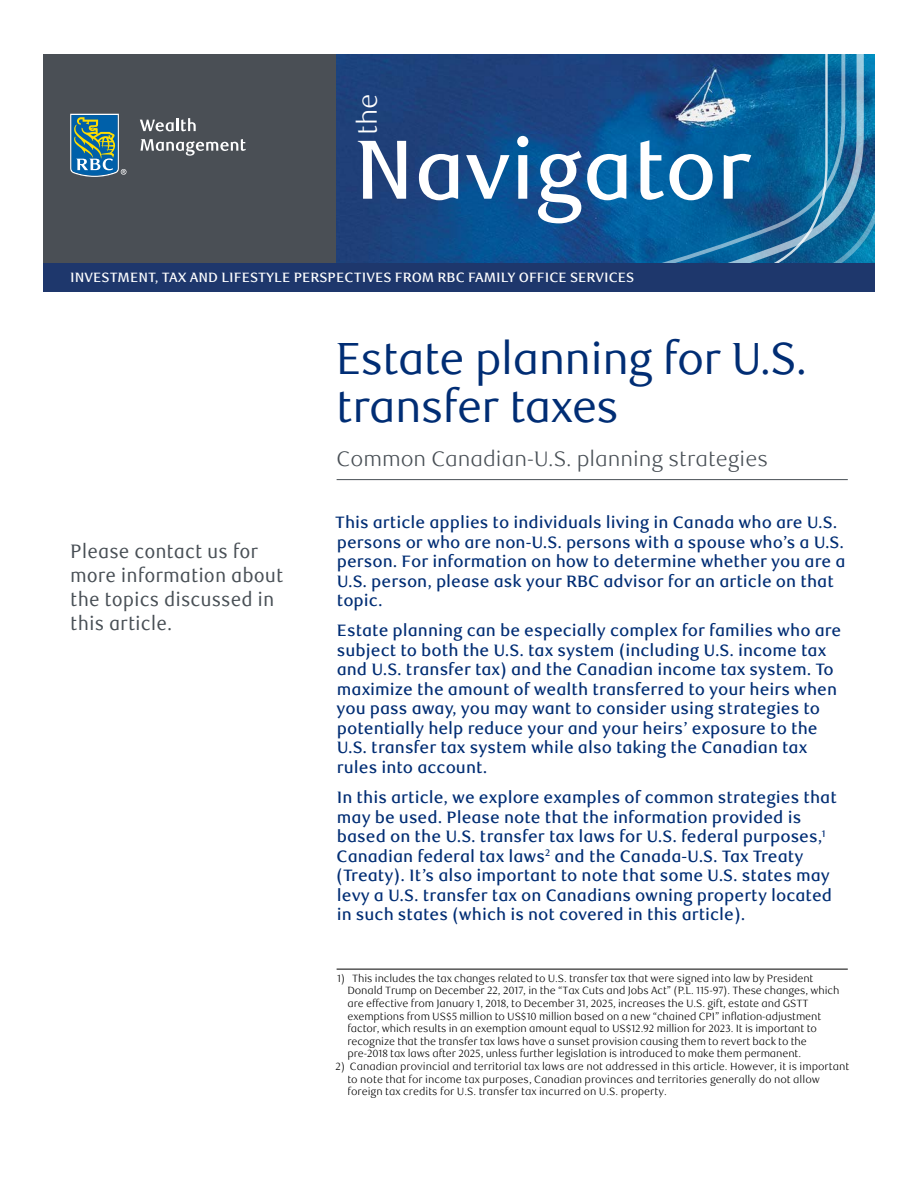
<style>
.page{position:relative;width:918px;height:1188px;background:#fff}
.page>*{position:absolute;margin:0;border:0;box-sizing:border-box;transform-origin:0 0}
.t1{font:500 84px "RBC Text";letter-spacing:-.01em;color:#fff}
._1-Main_Title{font:45px/48px "RBC Display";color:#002d74}
.t2{font:300 27px "RBC Text";color:#fff}
._2-Subtitle{font:300 21px "RBC Text";color:#484f55}
.t3{font:19.5px/24px "RBC Text Cond";color:#484f55}
._3-Intro_Text{font:500 16.5px/19.5px "RBC Text";color:#002d74}
.t4{font:500 13.5px "RBC Text";color:#fff}
._3-Intro_Text-2{font:300 10.5px/12.6px "RBC Text";letter-spacing:-.01em;color:#000}
</style>
<div class="page">
<div style="left:43px;top:54px;width:294px;height:211px;background:#4a4f55"></div>
<img style="left:337px;top:54px;width:107px;height:210px">
<svg style="left:864px;top:54px;width:11px;height:210px;background:#0b71a3"></svg>
<svg style="left:444px;top:54px;width:420px;height:210px;background:#145a94"></svg>
<div style="left:43px;top:264px;width:832px;height:28px;background:#1e376c"></div>
<svg style="left:70px;top:114px;width:56px;height:63px;background:#4e818d"></svg>
<svg style="left:140px;top:118px;width:56px;height:13px"></svg>
<svg style="left:141px;top:139px;width:105px;height:17px"></svg>
<hr style="left:337px;top:479px;width:511px;height:1px;background:#484f55">
<hr style="left:337px;top:969px;width:511px;height:1px;background:#000">
<h3 class="t2" style="left:352px;top:135px;width:43px;rotate:-90deg">the</h3>
<h1 class="t1" style="left:354px;top:120px;width:399px">Navigator</h1>
<p class="t4" style="left:70px;top:270px;width:566px">INVESTMENT, TAX AND LIFESTYLE PERSPECTIVES FROM RBC FAMILY OFFICE SERVICES</p>
<p class="t3" style="left:70px;top:540px;width:215px">Please contact us for more information about the topics discussed in this article.</p>
<h1 class="_1-Main_Title" style="left:337px;top:335px;width:472px">Estate planning for U.S. transfer taxes</h1>
<p class="_2-Subtitle" style="left:337px;top:446px;width:433px">Common Canadian-U.S. planning strategies</p>
<p class="_3-Intro_Text" style="left:335px;top:513px;width:512px">This article applies to individuals living in Canada who are U.S. persons or who are non-U.S. persons with a spouse who’s a U.S. person. For information on how to determine whether you are a U.S. person, please ask your RBC advisor for an article on that topic.</p>
<p class="_3-Intro_Text" style="left:337px;top:621px;width:506px">Estate planning can be especially complex for families who are subject to both the U.S. tax system (including U.S. income tax and U.S. transfer tax) and the Canadian income tax system. To maximize the amount of wealth transferred to your heirs when you pass away, you may want to consider using strategies to potentially help reduce your and your heirs’ exposure to the U.S. transfer tax system while also taking the Canadian tax rules into account.</p>
<p class="_3-Intro_Text" style="left:336px;top:788px;width:502px">In this article, we explore examples of common strategies that may be used. Please note that the information provided is based on the U.S. transfer tax laws for U.S. federal purposes,<sup>1<br></sup>Canadian federal tax laws<sup>2</sup> and the Canada-U.S. Tax Treaty (Treaty). It’s also important to note that some U.S. states may levy a U.S. transfer tax on Canadians owning property located in such states (which is not covered in this article).</p>
<p class="_3-Intro_Text-2" style="left:347px;top:972px;width:493px;text-indent:-10px">1) This includes the tax changes related to U.S. transfer tax that were signed into law by President Donald Trump on December 22, 2017, in the “Tax Cuts and Jobs Act” (P.L. 115-97). These changes, which are effective from January 1, 2018, to December 31, 2025, increases the U.S. gift, estate and GSTT exemptions from US$5 million to US$10 million based on a new “chained CPI” inflation-adjustment factor, which results in an exemption amount equal to US$12.92 million for 2023. It is important to recognize that the transfer tax laws have a sunset provision causing them to revert back to the pre-2018 tax laws after 2025, unless further legislation is introduced to make them permanent.</p>
<p class="_3-Intro_Text-2" style="left:347px;top:1060px;width:503px;text-indent:-12px">2) Canadian provincial and territorial tax laws are not addressed in this article. However, it is important to note that for income tax purposes, Canadian provinces and territories generally do not allow foreign tax credits for U.S. transfer tax incurred on U.S. property.</p>
</div>
